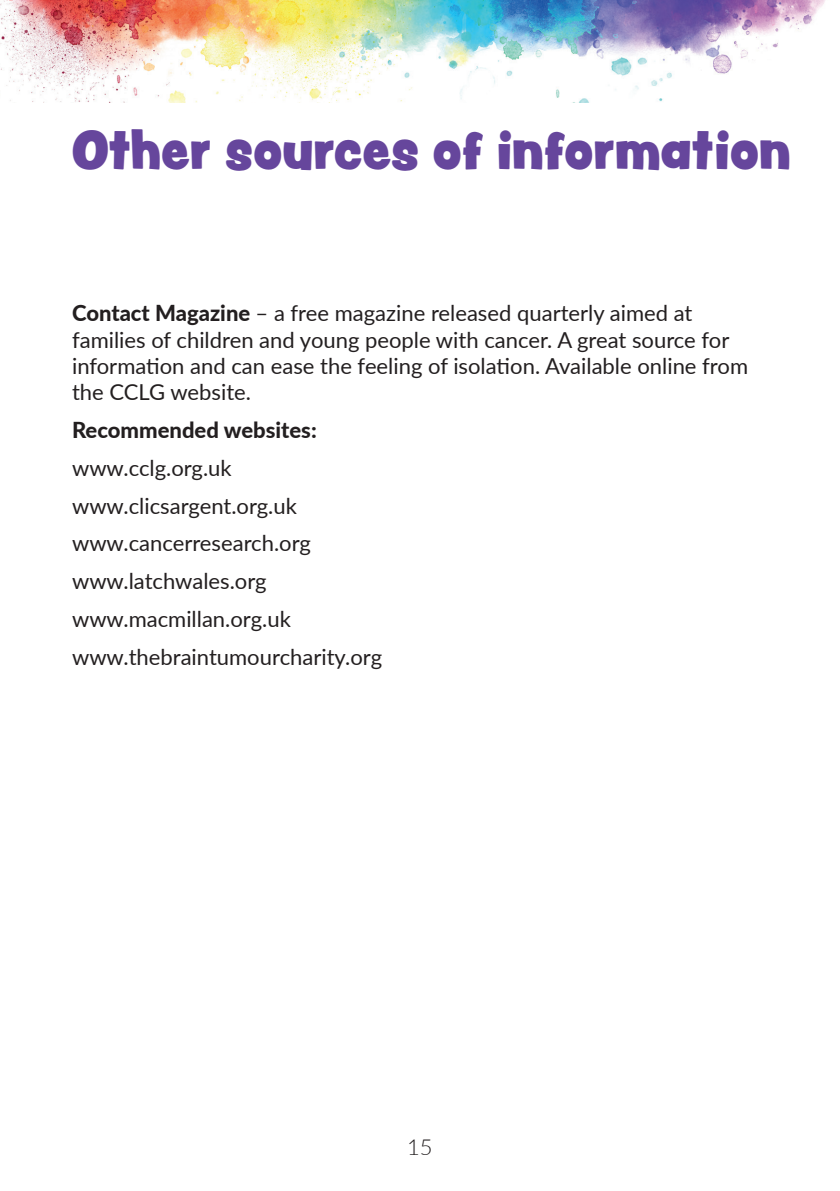
<style>
.page{position:relative;width:840px;height:1191px;background:#fff}
.page>*{position:absolute;margin:0;border:0;box-sizing:border-box;transform-origin:0 0}
.t1{font:48px "Peachy Keen JF";color:#66469c}
.t2{font:22px/37.8px "Lato";color:#231f20}
.t3{font:800 22px "Lato";color:#231f20}
.t4{font:300 22px "Lato";color:#231f20}
.s1{font-weight:800}
</style>
<div class="page">
<img style="left:0;top:0;width:825px;height:102px">
<h1 class="t1" style="left:72px;top:113px;width:719px">Other sources of information</h1>
<p class="t2" style="left:72px;top:299px;width:677px;line-height:26.4px"><span class="s1">Contact Magazine</span> – a free magazine released quarterly aimed at families of children and young people with cancer. A great source for information and can ease the feeling of isolation. Available online from the CCLG website.</p>
<p class="t3" style="left:72px;top:414px;width:246px">Recommended websites:</p>
<p class="t2" style="left:72px;top:448px;width:311px">www.cclg.org.uk www.clicsargent.org.uk www.cancerresearch.org www.latchwales.org www.macmillan.org.uk www.thebraintumourcharity.org</p>
<p class="t4" style="left:407px;top:1131px;width:27px">15</p>
</div>
